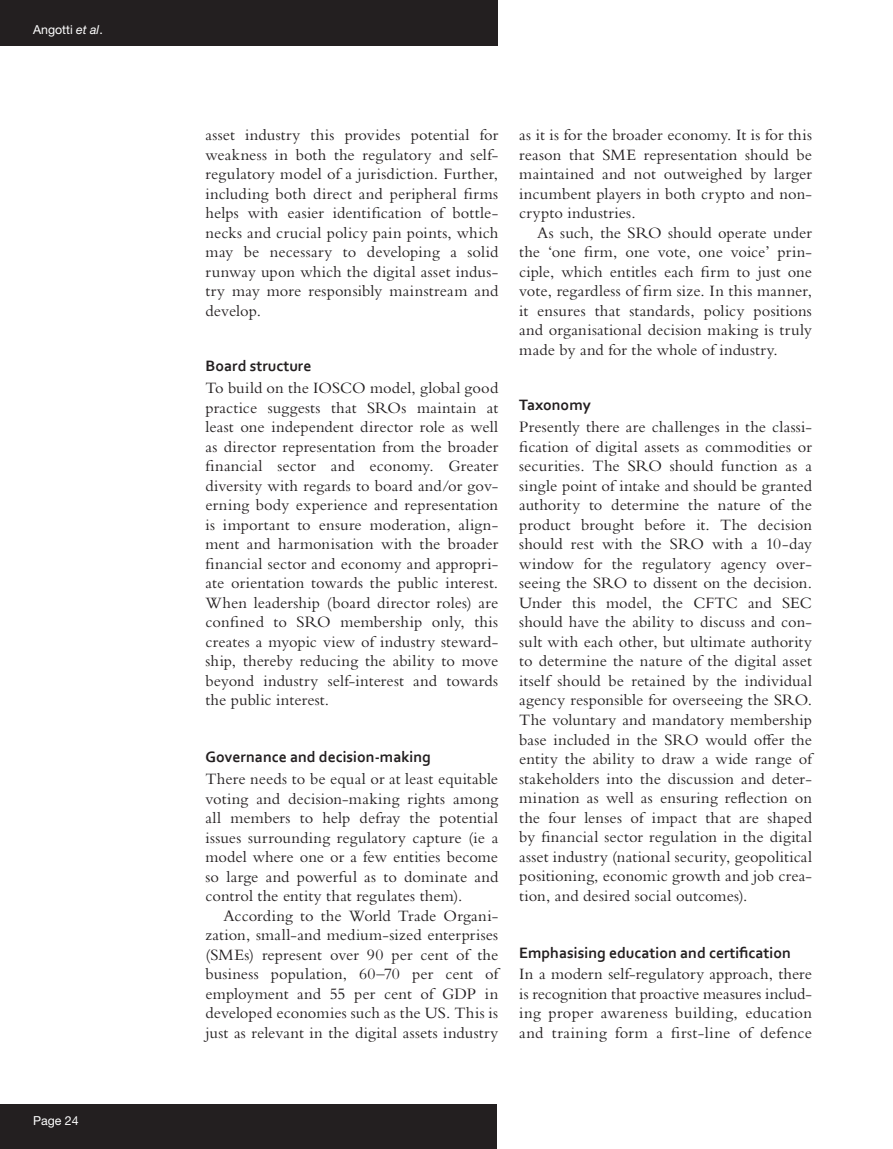
<style>
.page{position:relative;width:893px;height:1149px;background:#fff}
.page>*{position:absolute;margin:0;border:0;box-sizing:border-box;transform-origin:0 0}
.t1{font:16.5px/19.5px "Bembo Std";letter-spacing:.01em;color:#231f20;text-align:justify}
.t2{font:700 15.75px "Corbel";color:#231f20}
.t3{font:12.3px "Helvetica Neue LT Std";color:#fff}
.s1{font-style:italic}
</style>
<div class="page">
<div style="left:0;top:0;width:497px;height:46px;background:#231f20"></div>
<div style="left:0;top:1103px;width:496px;height:45px;background:#231f20"></div>
<p class="t3" style="left:33px;top:22px;width:71px">Angotti <span class="s1">et al</span>.</p>
<p class="t3" style="left:33px;top:1112px;width:47px">Page 24</p>
<p class="t1" style="left:206px;top:125px;width:294px">asset industry this provides potential for weakness in both the regulatory and self&shy;regulatory model of a jurisdiction. Further, including both direct and peripheral firms helps with easier identification of bottle&shy;necks and crucial policy pain points, which may be necessary to developing a solid runway upon which the digital asset indus&shy;try may more responsibly mainstream and develop.</p>
<p class="t2" style="left:206px;top:356px;width:108px">Board structure</p>
<p class="t1" style="left:206px;top:378px;width:294px">To build on the IOSCO model, global good practice suggests that SROs maintain at least one independent director role as well as director representation from the broader financial sector and economy. Greater diversity with regards to board and/or gov&shy;erning body experience and representation is important to ensure moderation, align&shy;ment and harmonisation with the broader financial sector and economy and appropri&shy;ate orientation towards the public interest.<br>When leadership (board director roles) are confined to SRO membership only, this creates a myopic view of industry steward&shy;ship, thereby reducing the ability to move beyond industry self-interest and towards the public interest.</p>
<p class="t2" style="left:206px;top:747px;width:227px">Governance and decision-making</p>
<p class="t1" style="left:206px;top:768px;width:294px">There needs to be equal or at least equitable voting and decision-making rights among all members to help defray the potential issues surrounding regulatory capture (ie a model where one or a few entities become so large and powerful as to dominate and control the entity that regulates them).</p>
<p class="t1" style="left:206px;top:905px;width:294px;text-indent:18px">According to the World Trade Organi&shy;zation, small-and medium-sized enterprises (SMEs) represent over 90 per cent of the business population, 60–70 per cent of employment and 55 per cent of GDP in developed economies such as the US. This is just as relevant in the digital assets industry</p>
<p class="t1" style="left:519px;top:125px;width:294px">as it is for the broader economy. It is for this reason that SME representation should be maintained and not outweighed by larger incumbent players in both crypto and non&shy;crypto industries.</p>
<p class="t1" style="left:519px;top:222px;width:294px;text-indent:18px">As such, the SRO should operate under the ‘one firm, one vote, one voice’ prin&shy;ciple, which entitles each firm to just one vote, regardless of firm size. In this manner, it ensures that standards, policy positions and organisational decision making is truly made by and for the whole of industry.</p>
<p class="t2" style="left:519px;top:395px;width:73px">Taxonomy</p>
<p class="t1" style="left:519px;top:417px;width:294px">Presently there are challenges in the classi&shy;fication of digital assets as commodities or securities. The SRO should function as a single point of intake and should be granted authority to determine the nature of the product brought before it. The decision should rest with the SRO with a 10-day window for the regulatory agency over&shy;seeing the SRO to dissent on the decision.<br>Under this model, the CFTC and SEC should have the ability to discuss and con&shy;sult with each other, but ultimate authority to determine the nature of the digital asset itself should be retained by the individual agency responsible for overseeing the SRO.<br>The voluntary and mandatory membership base included in the SRO would offer the entity the ability to draw a wide range of stakeholders into the discussion and deter&shy;mination as well as ensuring reflection on the four lenses of impact that are shaped by financial sector regulation in the digital asset industry (national security, geopolitical positioning, economic growth and job crea&shy;tion, and desired social outcomes).</p>
<p class="t2" style="left:519px;top:942px;width:273px">Emphasising education and certification</p>
<p class="t1" style="left:519px;top:963px;width:294px">In a modern self-regulatory approach, there is recognition that proactive measures includ&shy;ing proper awareness building, education and training form a first-line of defence</p>
</div>
